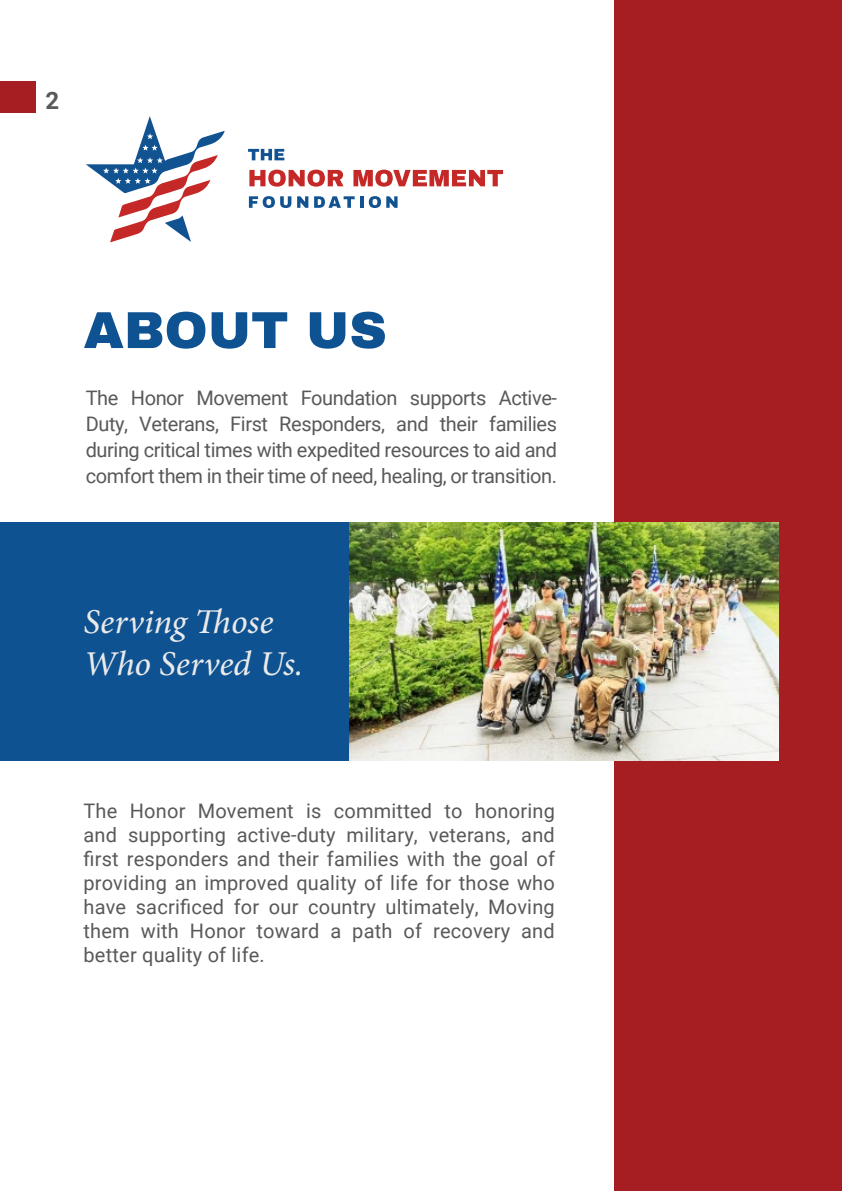
<style>
.page{position:relative;width:842px;height:1191px;background:#fff}
.page>*{position:absolute;margin:0;border:0;box-sizing:border-box;transform-origin:0 0}
.t1{font:900 52px "Archivo";color:#0e5291}
.t2{font:italic 34.2px/41.2px "Adobe Hebrew";color:#eaeaea}
.t3{font:700 24px "Roboto";color:#58595b}
.t4{font:20px/24px "Roboto";color:#58595b;text-align:justify}
</style>
<div class="page">
<div style="left:614px;top:0;width:228px;height:1191px;background:#a71e22"></div>
<img style="left:349px;top:522px;width:429px;height:238px">
<div style="left:0;top:81px;width:35px;height:31px;background:#a71e22"></div>
<div style="left:0;top:522px;width:349px;height:238px;background:#0e5291"></div>
<svg style="left:248px;top:149px;width:36px;height:11px"></svg>
<svg style="left:249px;top:170px;width:94px;height:17px"></svg>
<svg style="left:353px;top:170px;width:150px;height:17px"></svg>
<svg style="left:249px;top:196px;width:42px;height:12px"></svg>
<svg style="left:297px;top:196px;width:11px;height:12px"></svg>
<svg style="left:314px;top:196px;width:49px;height:12px"></svg>
<svg style="left:369px;top:196px;width:29px;height:12px"></svg>
<svg style="left:86px;top:116px;width:139px;height:126px"></svg>
<p class="t3" style="left:45px;top:83px;width:15px">2</p>
<h1 class="t1" style="left:84px;top:298px;width:305px">ABOUT US</h1>
<p class="t4" style="left:86px;top:384px;width:473px;line-height:26px">The Honor Movement Foundation supports Active-Duty, Veterans, First Responders, and their families during critical times with expedited resources to aid and comfort them in their time of need, healing, or transition.</p>
<h2 class="t2" style="left:84px;top:602px;width:221px">Serving Those<br>Who Served Us.</h2>
<p class="t4" style="left:84px;top:797px;width:473px">The Honor Movement is committed to honoring and supporting active-duty military, veterans, and first responders and their families with the goal of providing an improved quality of life for those who have sacrificed for our country ultimately, Moving them with Honor toward a path of recovery and better quality of life.</p>
</div>
